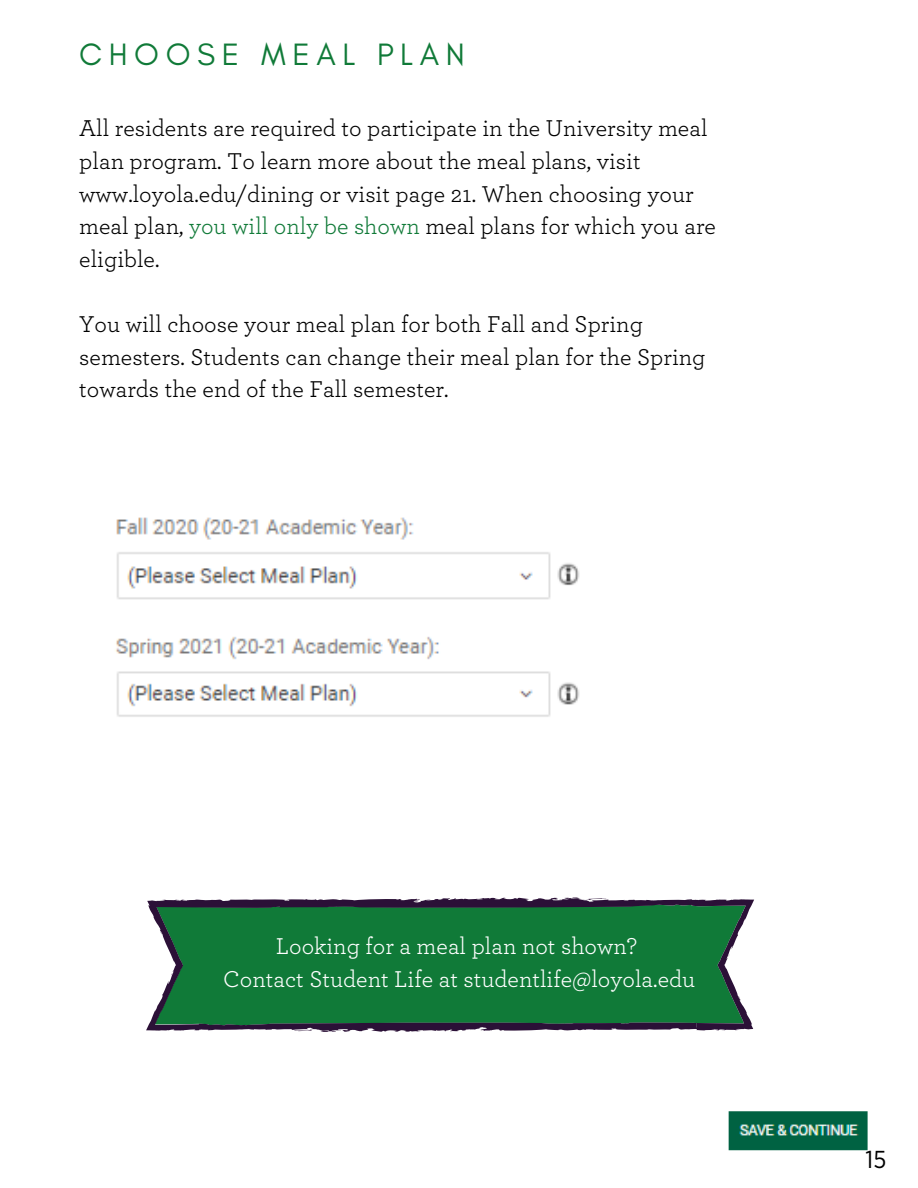
<style>
.page{position:relative;width:918px;height:1188px;background:#fff}
.page>*{position:absolute;margin:0;border:0;box-sizing:border-box;transform-origin:0 0}
.t1{font:31.5px "Glacial Indifference";letter-spacing:.21em;color:#107a38}
.t2{font:24.45px "Gotham Narrow";color:#000}
.t3{font:24px/32.7px "Archer";color:#000}
.t4{font:24px/32.7px "Archer";color:#fff;text-align:center}
.s1{color:#107a38}
</style>
<div class="page">
<svg style="left:146px;top:898px;width:608px;height:133px;background:#227a45"></svg>
<svg style="left:199px;top:1022px;width:498px;height:10px"></svg>
<img style="left:728px;top:1111px;width:140px;height:40px">
<img style="left:115px;top:517px;width:465px;height:200px">
<h1 class="t1" style="left:79px;top:35px;width:387px">CHOOSE MEAL PLAN</h1>
<p class="t3" style="left:79px;top:113px;width:638px">All residents are required to participate in the University meal plan program. To learn more about the meal plans, visit www.loyola.edu/dining or visit page 21. When choosing your meal plan, <span class="s1">you will only be shown</span> meal plans for which you are eligible.</p>
<p class="t3" style="left:79px;top:309px;width:628px">You will choose your meal plan for both Fall and Spring semesters. Students can change their meal plan for the Spring towards the end of the Fall semester.</p>
<p class="t4" style="left:223px;top:931px;width:474px">Looking for a meal plan not shown?<br>Contact Student Life at studentlife@loyola.edu</p>
<p class="t2" style="left:866px;top:1149px;width:22px">15</p>
</div>
